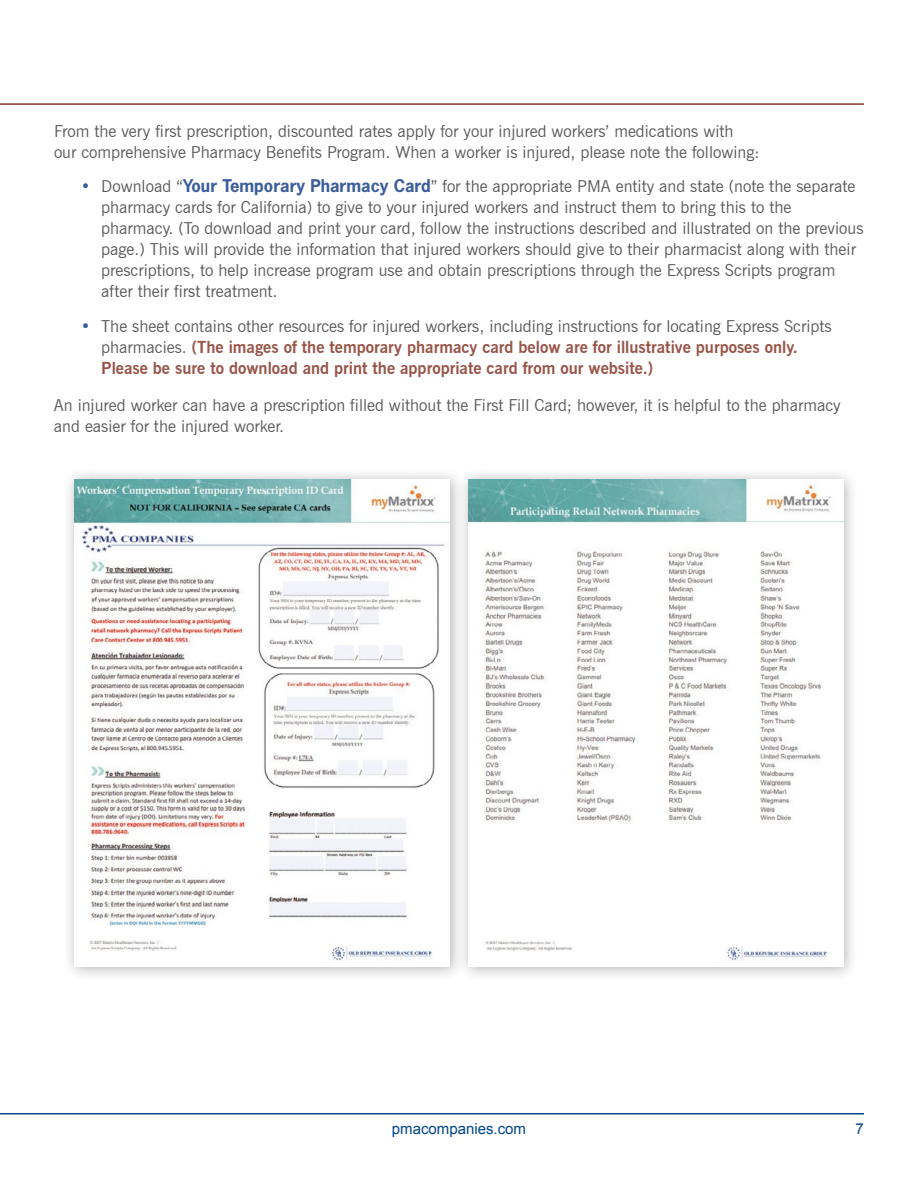
<style>
.page{position:relative;width:918px;height:1188px;background:#fff}
.page>*{position:absolute;margin:0;border:0;box-sizing:border-box;transform-origin:0 0}
.t1{font:16.5px/21px "News Gothic BT";color:#58595b}
.t2{font:700 16.5px/21px "News Gothic BT";color:#985448}
.t3{font:15px "Arial";color:#00468b}
.s1{color:#3b5d9b}
.s2{font-family:"News Gothic";font-weight:700;color:#3b5d9b}
.s3{font-weight:400;color:#3b5d9b}
.s4{font-weight:400;color:#58595b}
</style>
<div class="page">
<hr style="left:0;top:1113px;width:864px;height:1px;background:#00468b">
<div style="left:61px;top:467px;width:405px;height:515px;background:#000;opacity:.3"></div>
<img style="left:74px;top:480px;width:376px;height:485px">
<div style="left:455px;top:467px;width:405px;height:515px;background:#000;opacity:.3"></div>
<img style="left:468px;top:480px;width:376px;height:484px">
<hr style="left:0;top:103px;width:864px;height:2px;background:#85332d">
<p class="t1" style="left:54px;top:120px;width:707px">From the very first prescription, discounted rates apply for your injured workers’ medications with our comprehensive Pharmacy Benefits Program. When a worker is injured, please note the following:</p>
<p class="t1" style="left:101px;top:176px;width:764px;text-indent:-20px"><span class="s1">•</span> Download “<span class="s2">Your Temporary Pharmacy Card</span>” for the appropriate PMA entity and state (note the separate pharmacy cards for California) to give to your injured workers and instruct them to bring this to the pharmacy. (To download and print your card, follow the instructions described and illustrated on the previous page.) This will provide the information that injured workers should give to their pharmacist along with their prescriptions, to help increase program use and obtain prescriptions through the Express Scripts program after their first treatment.</p>
<p class="t2" style="left:101px;top:315px;width:732px;text-indent:-20px"><span class="s3">•</span> <span class="s4">The sheet contains other resources for injured workers, including instructions for locating Express Scripts pharmacies.</span> (The images of the temporary pharmacy card below are for illustrative purposes only.<br>Please be sure to download and print the appropriate card from our website.)</p>
<p class="t1" style="left:54px;top:395px;width:788px">An injured worker can have a prescription filled without the First Fill Card; however, it is helpful to the pharmacy and easier for the injured worker.</p>
<p class="t3" style="left:392px;top:1120px;width:136px">pmacompanies.com</p>
<p class="t3" style="left:856px;top:1120px;width:10px">7</p>
</div>
